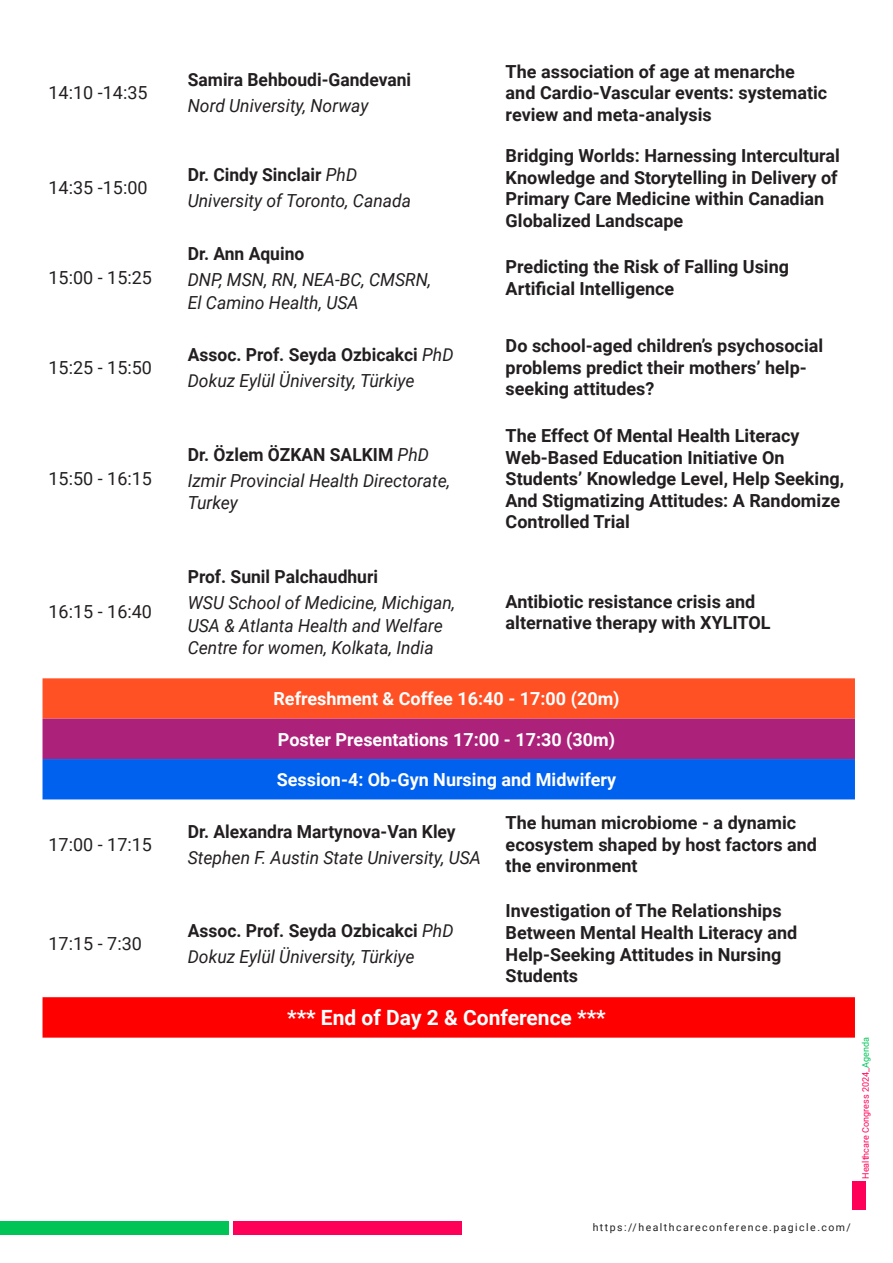
<style>
.page{position:relative;width:893px;height:1263px;background:#fff}
.page>*{position:absolute;margin:0;border:0;box-sizing:border-box;transform-origin:0 0}
.t1{font:700 21px "Roboto";color:#fff}
.t2{font:700 18px/21.6px "Roboto";color:#231f20}
.t3{font:italic 18px/21.6px "Roboto";color:#231f20}
.t4{font:700 18px "Roboto";color:#fff}
.t5{font:18px "Roboto";color:#231f20}
.t6{font:10.5px "Roboto";letter-spacing:.14em;color:#231f20}
.t7{font:9px "Roboto";color:#ff0059}
.s1{font-weight:400;font-style:italic}
.s2{color:#00c455}
</style>
<div class="page">
<div style="left:853px;top:1182px;width:13px;height:28px;background:#ff0059"></div>
<div style="left:0;top:1221px;width:229px;height:13px;background:#00c455"></div>
<div style="left:233px;top:1221px;width:228px;height:13px;background:#ff0059"></div>
<svg style="left:43px;top:678px;width:812px;height:121px;background:#8f4784"></svg>
<div style="left:43px;top:997px;width:812px;height:41px;background:#f00"></div>
<p class="t5" style="left:49px;top:80px;width:101px">14:10 -14:35</p>
<p class="t5" style="left:49px;top:175px;width:101px">14:35 -15:00</p>
<p class="t5" style="left:49px;top:265px;width:105px">15:00 - 15:25</p>
<p class="t5" style="left:49px;top:355px;width:105px">15:25 - 15:50</p>
<p class="t5" style="left:49px;top:466px;width:105px">15:50 - 16:15</p>
<p class="t5" style="left:49px;top:599px;width:105px">16:15 - 16:40</p>
<p class="t5" style="left:49px;top:832px;width:105px">17:00 - 17:15</p>
<p class="t5" style="left:49px;top:931px;width:95px">17:15 - 7:30</p>
<p class="t2" style="left:188px;top:68px;width:225px">Samira Behboudi-Gandevani</p>
<p class="t3" style="left:188px;top:94px;width:182px">Nord University, Norway</p>
<p class="t2" style="left:188px;top:163px;width:171px">Dr. Cindy Sinclair <span class="s1">PhD</span></p>
<p class="t3" style="left:188px;top:190px;width:225px">University of Toronto, Canada</p>
<p class="t2" style="left:188px;top:242px;width:118px">Dr. Ann Aquino</p>
<p class="t3" style="left:188px;top:268px;width:245px">DNP, MSN, RN, NEA-BC, CMSRN,</p>
<p class="t3" style="left:188px;top:291px;width:172px">El Camino Health, USA</p>
<p class="t2" style="left:188px;top:343px;width:267px">Assoc. Prof. Seyda Ozbicakci <span class="s1">PhD</span></p>
<p class="t3" style="left:188px;top:369px;width:228px">Dokuz Eylül Üniversity, Türkiye</p>
<p class="t2" style="left:188px;top:443px;width:243px">Dr. Özlem ÖZKAN SALKIM <span class="s1">PhD</span></p>
<p class="t3" style="left:188px;top:469px;width:264px">Izmir Provincial Health Directorate,<br>Turkey</p>
<p class="t2" style="left:188px;top:565px;width:192px">Prof. Sunil Palchaudhuri</p>
<p class="t3" style="left:188px;top:591px;width:269px">WSU School of Medicine, Michigan,</p>
<p class="t3" style="left:188px;top:614px;width:257px">USA &amp; Atlanta Health and Welfare<br>Centre for women, Kolkata, India</p>
<p class="t2" style="left:506px;top:60px;width:323px">The association of age at menarche and Cardio-Vascular events: systematic review and meta-analysis</p>
<p class="t2" style="left:506px;top:144px;width:336px">Bridging Worlds: Harnessing Intercultural Knowledge and Storytelling in Delivery of Primary Care Medicine within Canadian Globalized Landscape</p>
<p class="t2" style="left:506px;top:256px;width:285px">Predicting the Risk of Falling Using<br>Artificial Intelligence</p>
<p class="t2" style="left:506px;top:334px;width:319px">Do school-aged children’s psychosocial problems predict their mothers’ help&shy;seeking attitudes?</p>
<p class="t2" style="left:506px;top:424px;width:340px">The Effect Of Mental Health Literacy Web-Based Education Initiative On Students’ Knowledge Level, Help Seeking, And Stigmatizing Attitudes: A Randomize Controlled Trial</p>
<p class="t2" style="left:506px;top:590px;width:266px">Antibiotic resistance crisis and alternative therapy with XYLITOL</p>
<p class="t4" style="left:273px;top:686px;width:348px">Refreshment &amp; Coffee 16:40 - 17:00 (20m)</p>
<p class="t4" style="left:278px;top:727px;width:339px">Poster Presentations 17:00 - 17:30 (30m)</p>
<p class="t4" style="left:277px;top:767px;width:341px">Session-4: Ob-Gyn Nursing and Midwifery</p>
<p class="t2" style="left:188px;top:820px;width:269px">Dr. Alexandra Martynova-Van Kley</p>
<p class="t3" style="left:188px;top:846px;width:295px">Stephen F. Austin State University, USA</p>
<p class="t2" style="left:506px;top:811px;width:313px">The human microbiome - a dynamic ecosystem shaped by host factors and the environment</p>
<p class="t2" style="left:506px;top:899px;width:293px">Investigation of The Relationships<br>Between Mental Health Literacy and<br>Help-Seeking Attitudes in Nursing<br>Students</p>
<p class="t1" style="left:287px;top:1003px;width:320px">*** End of Day 2 &amp; Conference ***</p>
<p class="t2" style="left:188px;top:919px;width:267px">Assoc. Prof. Seyda Ozbicakci <span class="s1">PhD</span></p>
<p class="t3" style="left:188px;top:945px;width:228px">Dokuz Eylül Üniversity, Türkiye</p>
<p class="t7" style="left:859px;top:1179px;width:143px;rotate:-90deg">Healthcare Congress 2024_<span class="s2">Agenda</span></p>
<p class="t6" style="left:593px;top:1220px;width:260px">https://healthcareconference.pagicle.com/</p>
</div>
